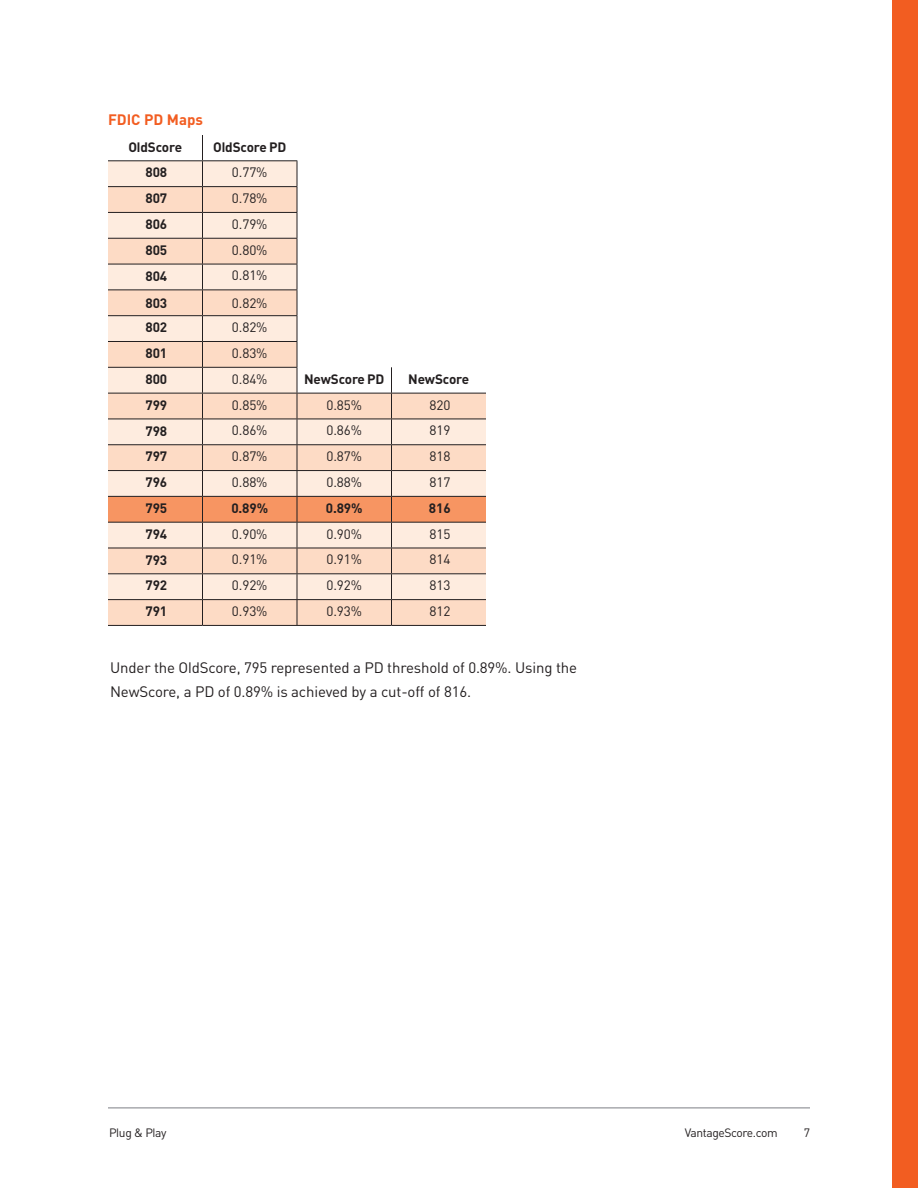
<style>
.page{position:relative;width:918px;height:1188px;background:#fff}
.page>*{position:absolute;margin:0;border:0;box-sizing:border-box;transform-origin:0 0}
.Vantage_Body_Text_DI{font:15px/24px "Converse DIN Regular";letter-spacing:-.01em;color:#231f20}
.Vantage_Body_Text_DI-2{font:15px "Converse DIN Bold";color:#f25d21}
.Vantage_Orange_Head{font:13.5px "Converse DIN Regular";letter-spacing:-.01em;color:#231f20}
.Vantage_Orange_Head-2{font:13.5px "Converse DIN Bold";letter-spacing:-.01em;color:#231f20}
.t1{font:12px "Converse DIN Regular";letter-spacing:-.03em;color:#231f20}
</style>
<div class="page">
<hr style="left:108px;top:1107px;width:702px;height:2px;background:#a8a9ad">
<div style="left:892px;top:1px;width:26px;height:1186px;background:#f25d21"></div>
<hr style="left:108px;top:625px;width:94px;height:1px;background:#231f20">
<hr style="left:202px;top:625px;width:95px;height:1px;background:#231f20">
<hr style="left:297px;top:625px;width:95px;height:1px;background:#231f20">
<hr style="left:392px;top:625px;width:94px;height:1px;background:#231f20">
<svg style="left:108px;top:135px;width:378px;height:490px"></svg>
<p class="Vantage_Body_Text_DI-2" style="left:108px;top:110px;width:96px">FDIC PD Maps</p>
<p class="Vantage_Orange_Head-2" style="left:128px;top:138px;width:55px">OldScore</p>
<p class="Vantage_Orange_Head-2" style="left:213px;top:138px;width:75px">OldScore PD</p>
<p class="Vantage_Orange_Head-2" style="left:145px;top:164px;width:23px">808</p>
<p class="Vantage_Orange_Head" style="left:232px;top:164px;width:37px">0.77%</p>
<p class="Vantage_Orange_Head-2" style="left:145px;top:190px;width:23px">807</p>
<p class="Vantage_Orange_Head" style="left:232px;top:190px;width:37px">0.78%</p>
<p class="Vantage_Orange_Head-2" style="left:145px;top:215px;width:23px">806</p>
<p class="Vantage_Orange_Head" style="left:232px;top:216px;width:37px">0.79%</p>
<p class="Vantage_Orange_Head-2" style="left:145px;top:241px;width:23px">805</p>
<p class="Vantage_Orange_Head" style="left:232px;top:241px;width:37px">0.80%</p>
<p class="Vantage_Orange_Head-2" style="left:145px;top:267px;width:23px">804</p>
<p class="Vantage_Orange_Head" style="left:232px;top:267px;width:37px">0.81%</p>
<p class="Vantage_Orange_Head-2" style="left:145px;top:295px;width:23px">803</p>
<p class="Vantage_Orange_Head" style="left:232px;top:295px;width:37px">0.82%</p>
<p class="Vantage_Orange_Head-2" style="left:145px;top:319px;width:23px">802</p>
<p class="Vantage_Orange_Head" style="left:232px;top:319px;width:37px">0.82%</p>
<p class="Vantage_Orange_Head-2" style="left:145px;top:344px;width:23px">801</p>
<p class="Vantage_Orange_Head" style="left:232px;top:345px;width:37px">0.83%</p>
<p class="Vantage_Orange_Head-2" style="left:145px;top:370px;width:23px">800</p>
<p class="Vantage_Orange_Head" style="left:232px;top:370px;width:37px">0.84%</p>
<p class="Vantage_Orange_Head-2" style="left:304px;top:370px;width:82px">NewScore PD</p>
<p class="Vantage_Orange_Head-2" style="left:408px;top:370px;width:62px">NewScore</p>
<p class="Vantage_Orange_Head-2" style="left:145px;top:396px;width:23px">799</p>
<p class="Vantage_Orange_Head" style="left:232px;top:396px;width:37px">0.85%</p>
<p class="Vantage_Orange_Head" style="left:326px;top:396px;width:37px">0.85%</p>
<p class="Vantage_Orange_Head" style="left:429px;top:396px;width:22px">820</p>
<p class="Vantage_Orange_Head-2" style="left:145px;top:422px;width:23px">798</p>
<p class="Vantage_Orange_Head" style="left:232px;top:422px;width:37px">0.86%</p>
<p class="Vantage_Orange_Head" style="left:326px;top:422px;width:37px">0.86%</p>
<p class="Vantage_Orange_Head" style="left:429px;top:422px;width:22px">819</p>
<p class="Vantage_Orange_Head-2" style="left:145px;top:448px;width:23px">797</p>
<p class="Vantage_Orange_Head" style="left:232px;top:448px;width:37px">0.87%</p>
<p class="Vantage_Orange_Head" style="left:326px;top:448px;width:37px">0.87%</p>
<p class="Vantage_Orange_Head" style="left:429px;top:448px;width:22px">818</p>
<p class="Vantage_Orange_Head-2" style="left:145px;top:473px;width:23px">796</p>
<p class="Vantage_Orange_Head" style="left:232px;top:474px;width:37px">0.88%</p>
<p class="Vantage_Orange_Head" style="left:326px;top:474px;width:37px">0.88%</p>
<p class="Vantage_Orange_Head" style="left:429px;top:474px;width:22px">817</p>
<p class="Vantage_Orange_Head-2" style="left:145px;top:499px;width:23px">795</p>
<p class="Vantage_Orange_Head-2" style="left:231px;top:499px;width:38px">0.89%</p>
<p class="Vantage_Orange_Head-2" style="left:326px;top:499px;width:38px">0.89%</p>
<p class="Vantage_Orange_Head-2" style="left:429px;top:499px;width:23px">816</p>
<p class="Vantage_Orange_Head-2" style="left:145px;top:525px;width:23px">794</p>
<p class="Vantage_Orange_Head" style="left:232px;top:525px;width:37px">0.90%</p>
<p class="Vantage_Orange_Head" style="left:326px;top:525px;width:37px">0.90%</p>
<p class="Vantage_Orange_Head" style="left:429px;top:525px;width:22px">815</p>
<p class="Vantage_Orange_Head-2" style="left:145px;top:551px;width:23px">793</p>
<p class="Vantage_Orange_Head" style="left:232px;top:551px;width:37px">0.91%</p>
<p class="Vantage_Orange_Head" style="left:326px;top:551px;width:37px">0.91%</p>
<p class="Vantage_Orange_Head" style="left:429px;top:551px;width:22px">814</p>
<p class="Vantage_Orange_Head-2" style="left:145px;top:577px;width:23px">792</p>
<p class="Vantage_Orange_Head" style="left:232px;top:577px;width:37px">0.92%</p>
<p class="Vantage_Orange_Head" style="left:326px;top:577px;width:37px">0.92%</p>
<p class="Vantage_Orange_Head" style="left:429px;top:577px;width:22px">813</p>
<p class="Vantage_Orange_Head-2" style="left:145px;top:603px;width:23px">791</p>
<p class="Vantage_Orange_Head" style="left:232px;top:603px;width:37px">0.93%</p>
<p class="Vantage_Orange_Head" style="left:326px;top:603px;width:37px">0.93%</p>
<p class="Vantage_Orange_Head" style="left:429px;top:603px;width:22px">812</p>
<p class="Vantage_Body_Text_DI" style="left:110px;top:655px;width:468px">Under the OldScore, 795 represented a PD threshold of 0.89%. Using the<br>NewScore, a PD of 0.89% is achieved by a cut-off of 816.</p>
<p class="t1" style="left:109px;top:1125px;width:59px">Plug &amp; Play</p>
<p class="t1" style="left:685px;top:1125px;width:95px">VantageScore.com</p>
<p class="t1" style="left:804px;top:1125px;width:8px">7</p>
</div>
